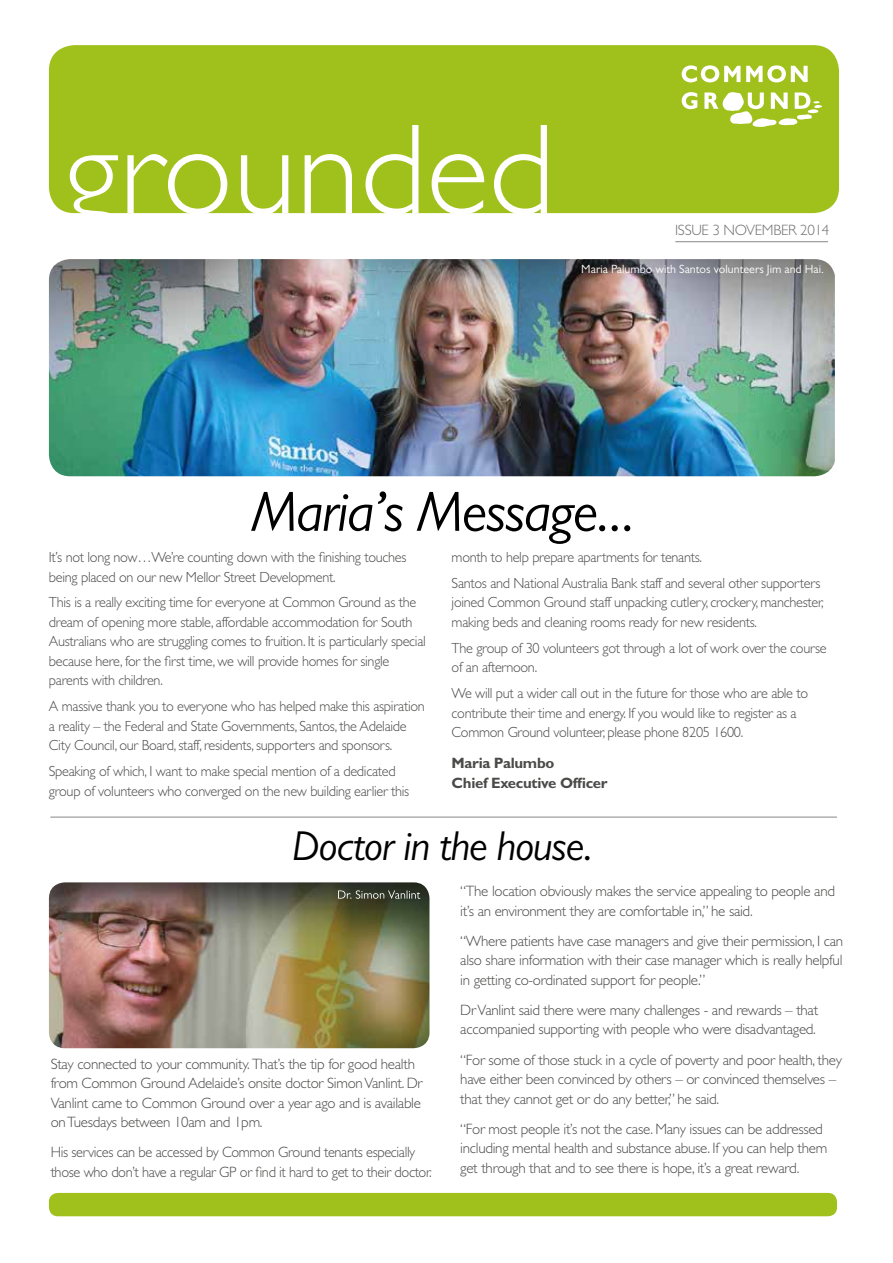
<style>
.page{position:relative;width:893px;height:1263px;background:#fff}
.page>*{position:absolute;margin:0;border:0;box-sizing:border-box;transform-origin:0 0}
.t1{font:300 129.9px "Gill Sans";color:#fff}
.t2{font:italic 57px "Gill Sans";letter-spacing:-.02em;color:#000}
.t3{font:italic 42px "Gill Sans";letter-spacing:-.02em;color:#000}
.t4{font:300 15px/19.5px "Gill Sans";letter-spacing:-.02em;color:#4a4a49}
.t5{font:300 15px/19.5px "Gill Sans";letter-spacing:-.02em;color:#4a4a49;scale:.96 1}
.t6{font:700 15px/19.5px "Gill Sans";letter-spacing:-.02em;color:#4a4a49}
.t7{font:300 15px "Gill Sans";letter-spacing:-.02em;color:#706f6f}
.t8{font:300 14.7px/19.5px "Gill Sans";letter-spacing:-.02em;color:#4a4a49}
.t9{font:12px "Gill Sans";color:#fff}
</style>
<div class="page">
<hr style="left:50px;top:817px;width:787px;height:1px;background:#878787">
<hr style="left:675px;top:241px;width:153px;height:1px;background:#878787">
<div style="left:49px;top:45px;width:790px;height:168px;background:#a0c01b;border-radius:26px"></div>
<svg style="left:682px;top:65px;width:58px;height:17px"></svg>
<svg style="left:746px;top:65px;width:62px;height:17px"></svg>
<svg style="left:682px;top:92px;width:15px;height:17px"></svg>
<svg style="left:704px;top:92px;width:118px;height:35px"></svg>
<img style="left:49px;top:259px;width:786px;height:217px">
<div style="left:49px;top:1193px;width:788px;height:23px;background:#a0c01b;border-radius:9px"></div>
<img style="left:49px;top:882px;width:380px;height:166px">
<svg style="left:338px;top:890px;width:82px;height:9px"></svg>
<h1 class="t1" style="left:64px;top:97px;width:493px">grounded</h1>
<p class="t7" style="left:675px;top:221px;width:156px">ISSUE 3 NOVEMBER 2014</p>
<p class="t9" style="left:581px;top:262px;width:244px">Maria Palumbo with Santos volunteers Jim and Hai.</p>
<h2 class="t2" style="left:251px;top:479px;width:386px">Maria’s Message...</h2>
<p class="t8" style="left:49px;top:547px;width:359px">It’s not long now…We’re counting down with the finishing touches being placed on our new Mellor Street Development.</p>
<p class="t8" style="left:49px;top:593px;width:378px">This is a really exciting time for everyone at Common Ground as the dream of opening more stable, affordable accommodation for South Australians who are struggling comes to fruition. It is particularly special because here, for the first time, we will provide homes for single parents with children.</p>
<p class="t8" style="left:49px;top:697px;width:377px">A massive thank you to everyone who has helped make this aspiration a reality – the Federal and State Governments, Santos, the Adelaide<br>City Council, our Board, staff, residents, supporters and sponsors.</p>
<p class="t8" style="left:49px;top:761px;width:362px">Speaking of which, I want to make special mention of a dedicated group of volunteers who converged on the new building earlier this</p>
<p class="t8" style="left:452px;top:544px;width:370px;line-height:25.8px">month to help prepare apartments for tenants.<br>Santos and National Australia Bank staff and several other supporters</p>
<p class="t8" style="left:452px;top:593px;width:374px">joined Common Ground staff unpacking cutlery, crockery, manchester, making beds and cleaning rooms ready for new residents.</p>
<p class="t8" style="left:452px;top:638px;width:377px">The group of 30 volunteers got through a lot of work over the course of an afternoon.</p>
<p class="t8" style="left:452px;top:683px;width:358px">We will put a wider call out in the future for those who are able to contribute their time and energy. If you would like to register as a<br>Common Ground volunteer, please phone 8205 1600.</p>
<p class="t6" style="left:452px;top:753px;width:157px">Maria Palumbo<br>Chief Executive Officer</p>
<h3 class="t3" style="left:292px;top:822px;width:303px">Doctor in the house.</h3>
<p class="t4" style="left:51px;top:1054px;width:373px">Stay connected to your community. That’s the tip for good health from Common Ground Adelaide’s onsite doctor Simon Vanlint. Dr Vanlint came to Common Ground over a year ago and is available on Tuesdays between 10am and 1pm.</p>
<p class="t5" style="left:51px;top:1142px;width:398px">His services can be accessed by Common Ground tenants especially those who don’t have a regular GP or find it hard to get to their doctor.</p>
<p class="t4" style="left:460px;top:881px;width:376px">“The location obviously makes the service appealing to people and it’s an environment they are comfortable in,” he said.</p>
<p class="t4" style="left:460px;top:931px;width:384px;text-align:justify">“Where patients have case managers and give their permission, I can also share information with their case manager which is really helpful in getting co-ordinated support for people.”</p>
<p class="t4" style="left:460px;top:1000px;width:359px">Dr Vanlint said there were many challenges - and rewards – that accompanied supporting with people who were disadvantaged.</p>
<p class="t4" style="left:460px;top:1050px;width:383px">“For some of those stuck in a cycle of poverty and poor health, they have either been convinced by others – or convinced themselves – that they cannot get or do any better,” he said.</p>
<p class="t4" style="left:460px;top:1119px;width:369px">“For most people it’s not the case. Many issues can be addressed including mental health and substance abuse. If you can help them get through that and to see there is hope, it’s a great reward.</p>
</div>
